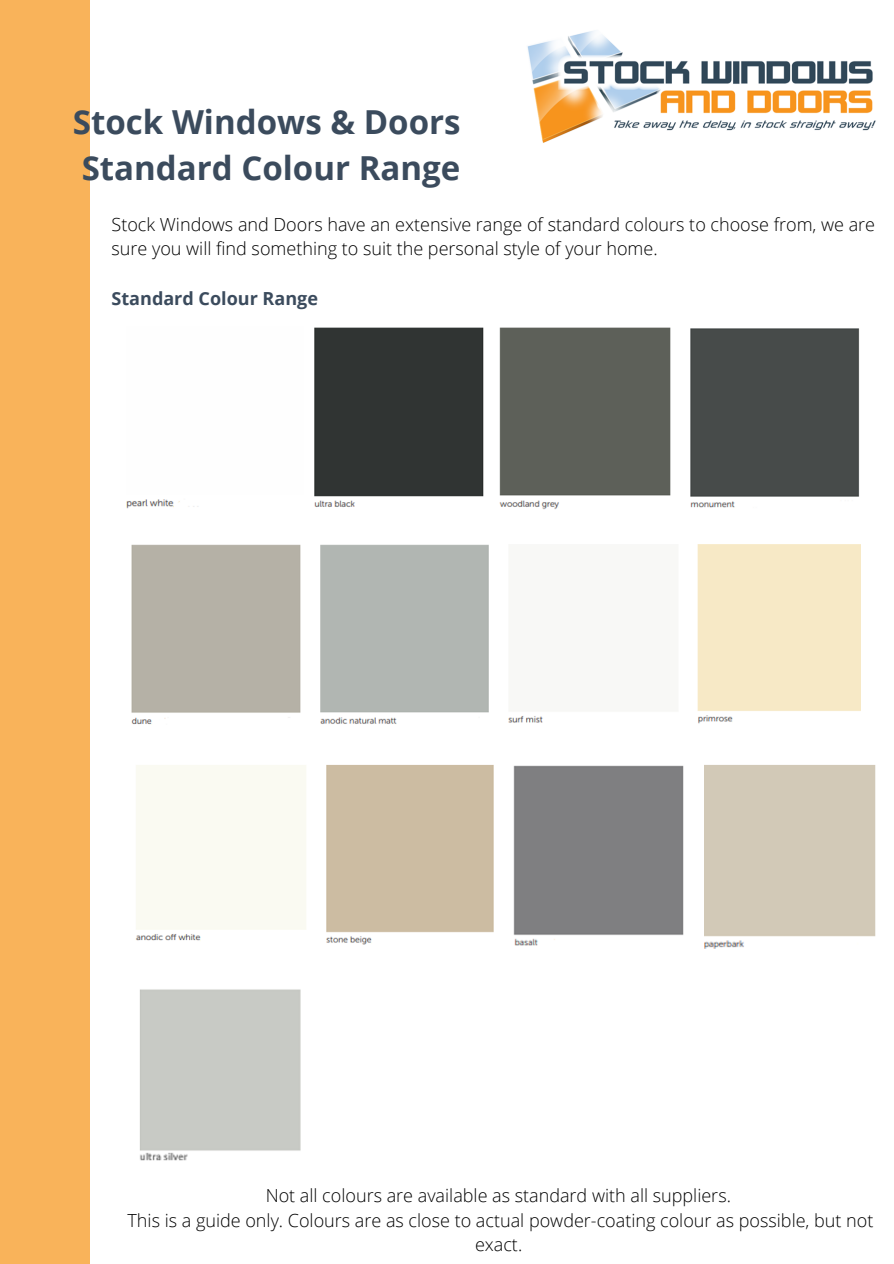
<style>
.page{position:relative;width:894px;height:1264px;background:#fff}
.page>*{position:absolute;margin:0;border:0;box-sizing:border-box;transform-origin:0 0}
.t1{font:700 33px "Open Sans";color:#3b4b5d}
.t2{font:300 18px/24.8px "Open Sans";color:#000}
.t3{font:700 18px "Open Sans";color:#3b4b5d}
</style>
<div class="page">
<div style="left:0;top:0;width:90px;height:1263px;background:#f9b35a"></div>
<img style="left:527px;top:31px;width:349px;height:112px">
<img style="left:126px;top:327px;width:734px;height:183px">
<img style="left:131px;top:544px;width:729px;height:181px">
<img style="left:135px;top:765px;width:741px;height:184px">
<img style="left:140px;top:989px;width:161px;height:172px">
<p class="t1" style="left:73px;top:99px;width:389px">Stock Windows &amp; Doors</p>
<p class="t1" style="left:82px;top:145px;width:380px">Standard Colour Range</p>
<p class="t2" style="left:111px;top:211px;width:764px">Stock Windows and Doors have an extensive range of standard colours to choose from, we are sure you will find something to suit the personal style of your home.</p>
<p class="t3" style="left:111px;top:286px;width:208px">Standard Colour Range</p>
<p class="t2" style="left:266px;top:1182px;width:466px">Not all colours are available as standard with all suppliers.</p>
<p class="t2" style="left:127px;top:1207px;width:747px;text-align:center">This is a guide only. Colours are as close to actual powder-coating colour as possible, but not exact.</p>
</div>
